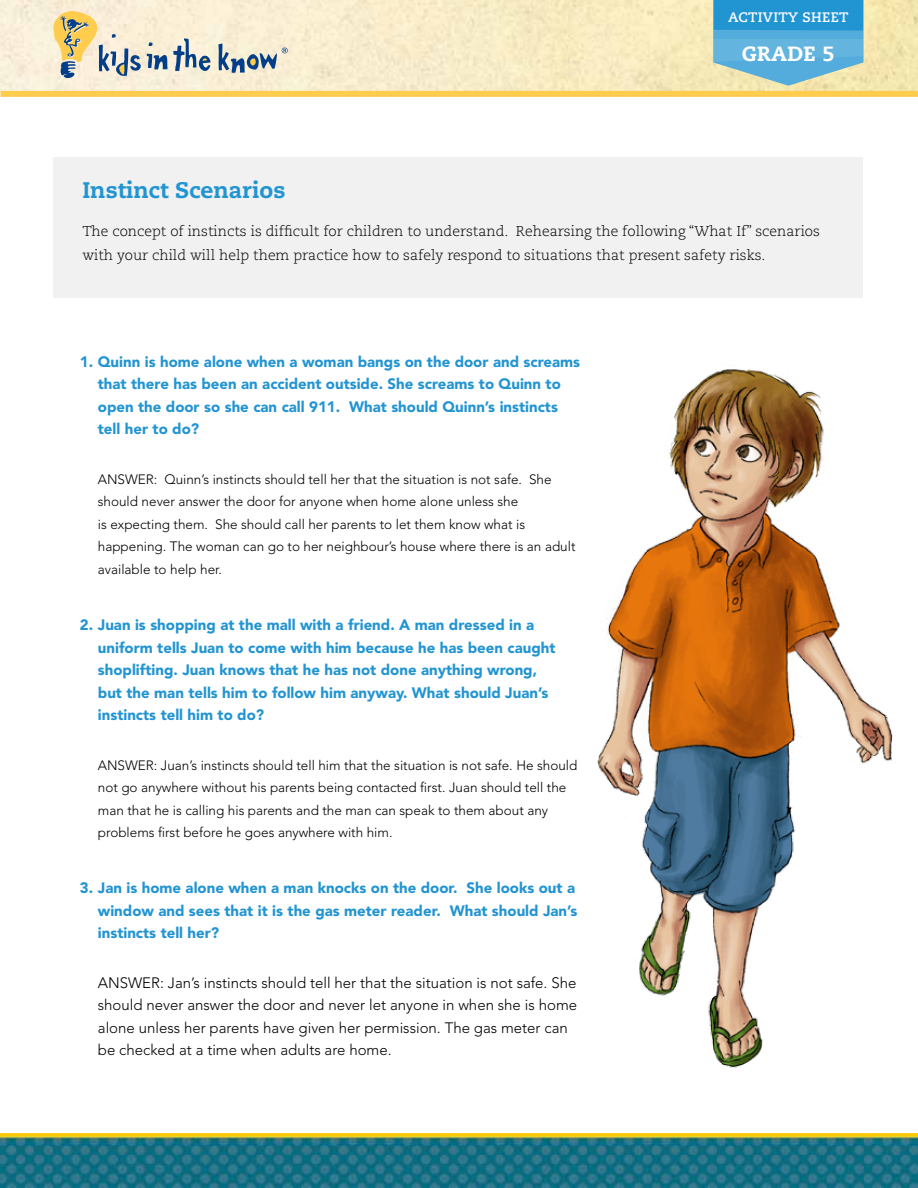
<style>
.page{position:relative;width:918px;height:1188px;background:#fff}
.page>*{position:absolute;margin:0;border:0;box-sizing:border-box;transform-origin:0 0}
.t1{font:22.5px "Caecilia Heavy Os F";color:#2194d2}
.t2{font:800 20.55px "Caecilia";letter-spacing:.02em;color:#fff}
.t3{font:900 15px/22.5px "Avenir";color:#2194d2}
.t4{font:300 15px/22.5px "Avenir";color:#000}
.t5{font:300 14.25px/24px "Caecilia";color:#000}
.t6{font:700 13.65px "Caecilia";letter-spacing:.02em;color:#fff}
.t7{font:300 13.5px/22.5px "Avenir";color:#000}
</style>
<div class="page">
<img style="left:0;top:0;width:917px;height:91px">
<div style="left:1px;top:91px;width:917px;height:6px;background:#ffcc4e"></div>
<svg style="left:53px;top:10px;width:88px;height:68px;background:#d8cdaf"></svg>
<svg style="left:147px;top:38px;width:64px;height:34px;background:#b6bec2"></svg>
<svg style="left:218px;top:43px;width:70px;height:30px;background:#b5bdbc"></svg>
<svg style="left:713px;top:0;width:150px;height:86px;background:#5cadd3"></svg>
<img style="left:1px;top:1134px;width:917px;height:54px">
<div style="left:53px;top:157px;width:810px;height:141px;background:#f1f1f2"></div>
<img style="left:597px;top:369px;width:299px;height:699px">
<p class="t6" style="left:728px;top:9px;width:122px">ACTIVITY SHEET</p>
<h2 class="t2" style="left:742px;top:41px;width:94px">GRADE 5</h2>
<h1 class="t1" style="left:82px;top:176px;width:205px">Instinct Scenarios</h1>
<p class="t5" style="left:82px;top:219px;width:739px">The concept of instincts is difficult for children to understand. Rehearsing the following “What If” scenarios with your child will help them practice how to safely respond to situations that present safety risks.</p>
<p class="t3" style="left:98px;top:350px;width:484px;text-indent:-18px">1. Quinn is home alone when a woman bangs on the door and screams that there has been an accident outside. She screams to Quinn to open the door so she can call 911. What should Quinn’s instincts tell her to do?</p>
<p class="t7" style="left:98px;top:468px;width:479px">ANSWER: Quinn’s instincts should tell her that the situation is not safe. She should never answer the door for anyone when home alone unless she<br>is expecting them. She should call her parents to let them know what is happening. The woman can go to her neighbour’s house where there is an adult available to help her.</p>
<p class="t3" style="left:98px;top:614px;width:459px;text-indent:-18px">2. Juan is shopping at the mall with a friend. A man dressed in a uniform tells Juan to come with him because he has been caught shoplifting. Juan knows that he has not done anything wrong, but the man tells him to follow him anyway. What should Juan’s instincts tell him to do?</p>
<p class="t7" style="left:98px;top:754px;width:481px">ANSWER: Juan’s instincts should tell him that the situation is not safe. He should not go anywhere without his parents being contacted first. Juan should tell the man that he is calling his parents and the man can speak to them about any problems first before he goes anywhere with him.</p>
<p class="t3" style="left:98px;top:877px;width:481px;text-indent:-18px">3. Jan is home alone when a man knocks on the door. She looks out a window and sees that it is the gas meter reader. What should Jan’s instincts tell her?</p>
<p class="t4" style="left:98px;top:971px;width:481px">ANSWER: Jan’s instincts should tell her that the situation is not safe. She should never answer the door and never let anyone in when she is home alone unless her parents have given her permission. The gas meter can be checked at a time when adults are home.</p>
</div>
